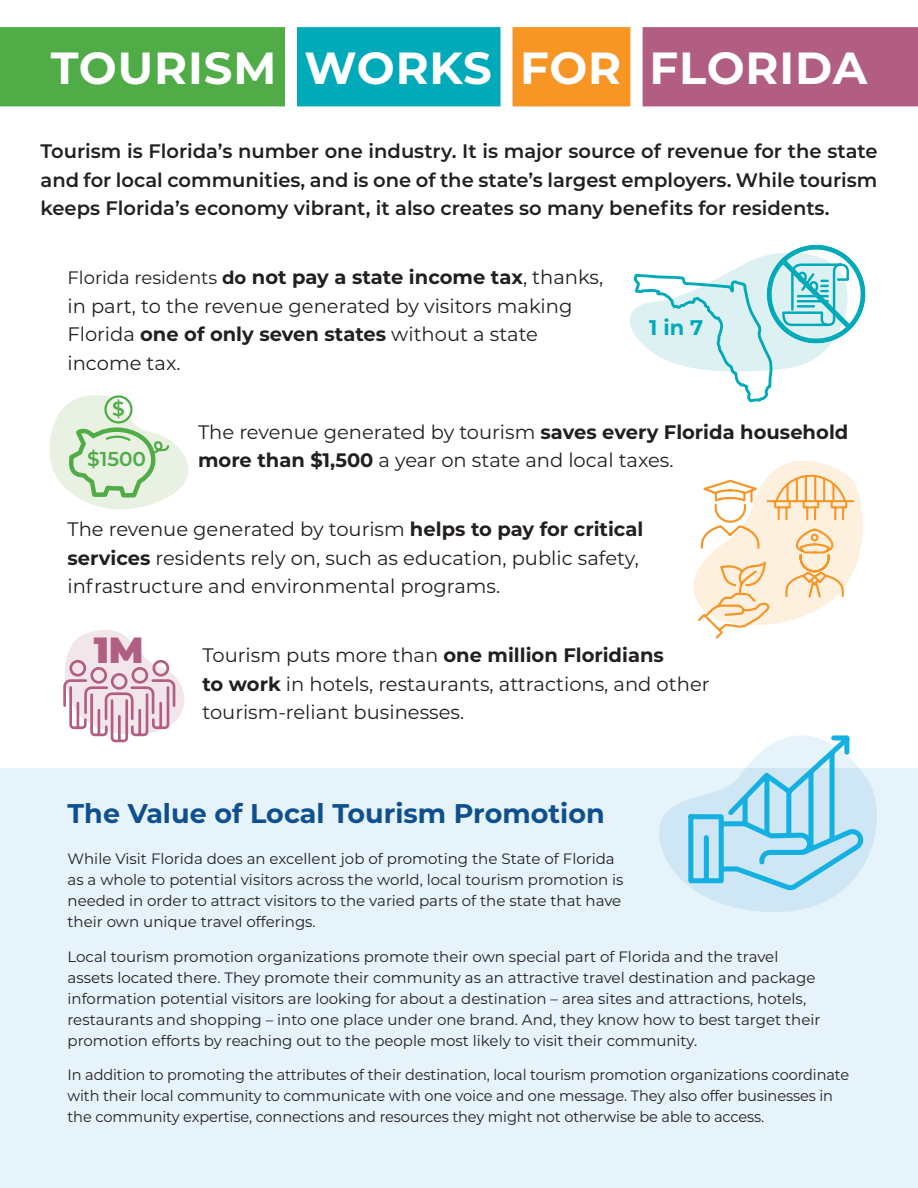
<style>
.page{position:relative;width:918px;height:1188px;background:#fff}
.page>*{position:absolute;margin:0;border:0;box-sizing:border-box;transform-origin:0 0}
.Section_Header{font:700 45px "Montserrat";letter-spacing:.02em;color:#fff}
.t1{font:900 36.45px "Montserrat";color:#b15e82}
.Body_Copy{font:700 27px "Montserrat";color:#0e4f90}
.t2{font:700 21.15px "Montserrat";color:#00aab8}
.t3{font:600 20.1px "Montserrat";color:#4fac47}
.Body_Copy-2{font:19.5px/28.5px "Montserrat";color:#231f20}
.Body_Copy-3{font:600 19.5px/28.5px "Montserrat";color:#231f20;text-align:justify}
.Body_Copy-4{font:15px/21px "Montserrat";color:#231f20}
.s1{font-size:18px}
.s2{font-weight:700;font-size:18px}
.s3{font-weight:700}
</style>
<div class="page">
<div style="left:0;top:769px;width:918px;height:419px;background:#e6f3fa"></div>
<div style="left:0;top:27px;width:285px;height:80px;background:#4fac47"></div>
<div style="left:291px;top:21px;width:216px;height:91px;background:#00aab8"></div>
<div style="left:285px;top:15px;width:228px;height:103px;border:12px solid #fff"></div>
<div style="left:507px;top:21px;width:130px;height:91px;background:#f79525"></div>
<div style="left:501px;top:15px;width:142px;height:103px;border:12px solid #fff"></div>
<svg style="left:631px;top:15px;width:287px;height:103px"></svg>
<svg style="left:49px;top:395px;width:140px;height:114px"></svg>
<div style="left:104px;top:395px;width:29px;height:29px;border:2px solid #4fac47;border-radius:50%"></div>
<svg style="left:63px;top:630px;width:121px;height:112px"></svg>
<svg style="left:630px;top:245px;width:236px;height:157px"></svg>
<svg style="left:693px;top:461px;width:170px;height:178px"></svg>
<svg style="left:658px;top:735px;width:221px;height:177px"></svg>
<p class="Section_Header" style="left:51px;top:36px;width:818px">TOURISM WORKS FOR FLORIDA</p>
<p class="Body_Copy-3" style="left:40px;top:136px;width:839px">Tourism is Florida’s number one industry. It is major source of revenue for the state and for local communities, and is one of the state’s largest employers. While tourism keeps Florida’s economy vibrant, it also creates so many benefits for residents.</p>
<p class="Body_Copy-2" style="left:68px;top:262px;width:537px"><span class="s1">Florida residents</span> <span class="s2">do</span> <span class="s3">not pay a state income tax</span>, thanks, in part, to the revenue generated by visitors making Florida <span class="s3">one of only seven states</span> without a state income tax.</p>
<p class="t2" style="left:649px;top:312px;width:56px">1 in 7</p>
<p class="t3" style="left:87px;top:444px;width:61px">$1500</p>
<p class="Body_Copy-2" style="left:198px;top:417px;width:652px">The revenue generated by tourism <span class="s3">saves every Florida household more than $1,500</span> a year on state and local taxes.</p>
<p class="Body_Copy-2" style="left:68px;top:514px;width:577px">The revenue generated by tourism <span class="s3">helps to pay for critical services</span> residents rely on, such as education, public safety, infrastructure and environmental programs.</p>
<p class="t1" style="left:94px;top:623px;width:51px">1M</p>
<p class="Body_Copy-2" style="left:202px;top:640px;width:509px">Tourism puts more than <span class="s3">one million Floridians<br>to work</span> in hotels, restaurants, attractions, and other tourism-reliant businesses.</p>
<p class="Body_Copy" style="left:68px;top:794px;width:539px">The Value of Local Tourism Promotion</p>
<p class="Body_Copy-4" style="left:68px;top:848px;width:558px">While Visit Florida does an excellent job of promoting the State of Florida as a whole to potential visitors across the world, local tourism promotion is needed in order to attract visitors to the varied parts of the state that have their own unique travel offerings.</p>
<p class="Body_Copy-4" style="left:68px;top:945px;width:755px">Local tourism promotion organizations promote their own special part of Florida and the travel assets located there. They promote their community as an attractive travel destination and package information potential visitors are looking for about a destination – area sites and attractions, hotels, restaurants and shopping – into one place under one brand. And, they know how to best target their promotion efforts by reaching out to the people most likely to visit their community.</p>
<p class="Body_Copy-4" style="left:68px;top:1064px;width:783px">In addition to promoting the attributes of their destination, local tourism promotion organizations coordinate with their local community to communicate with one voice and one message. They also offer businesses in the community expertise, connections and resources they might not otherwise be able to access.</p>
</div>
